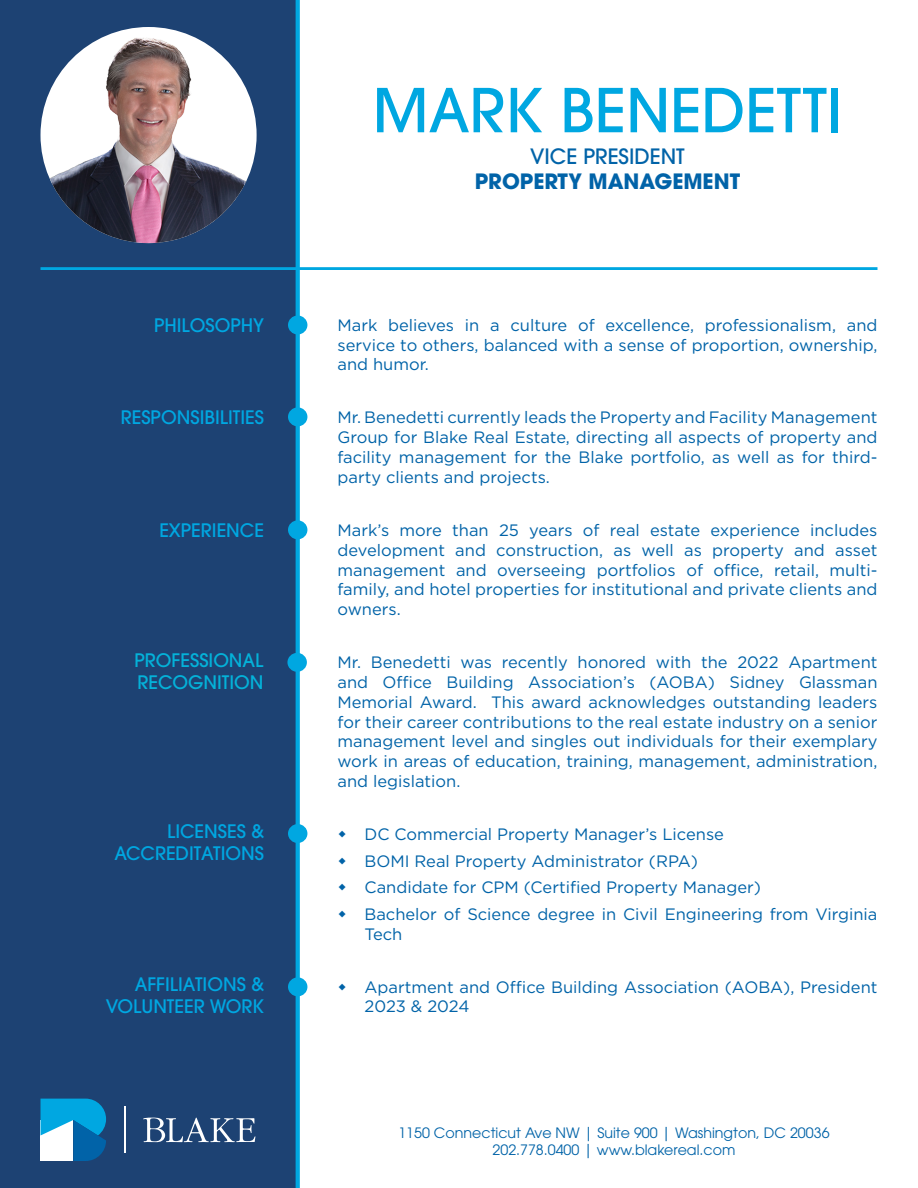
<style>
.page{position:relative;width:918px;height:1188px;background:#fff}
.page>*{position:absolute;margin:0;border:0;box-sizing:border-box;transform-origin:0 0}
.t1{font:500 60px "ITC Avant Garde Pro";color:#00a7e1}
.t2{font:700 21px "ITC Avant Garde Pro";color:#0163a8}
.t3{font:500 21px "ITC Avant Garde Pro";color:#0163a8}
.Page_Section_Title_-_Black{font:500 18.45px/22.2px "ITC Avant Garde Pro";color:#00a7e1;text-align:right}
.Page_Section_Title_-_Black-2{font:500 18.45px/22.2px "ITC Avant Garde Pro";color:#04b2d9}
.t4{font:16.5px/19.8px "Gotham";color:#0163a8;text-align:justify}
.t5{font:14.25px "ITC Avant Garde Pro";color:#0163a8}
</style>
<div class="page">
<div style="left:0;top:0;width:297px;height:1188px;background:#1d4273"></div>
<img style="left:40px;top:37px;width:211px;height:206px">
<svg style="left:41px;top:1099px;width:65px;height:62px;background:#45a8d5"></svg>
<svg style="left:143px;top:1118px;width:112px;height:24px"></svg>
<hr style="left:124px;top:1107px;width:1px;height:46px;background:#fff">
<hr style="left:40px;top:267px;width:837px;height:3px;background:#00a7e1">
<svg style="left:296px;top:0;width:4px;height:1188px;background:#0aaae1"></svg>
<div style="left:288px;top:407px;width:19px;height:19px;background:#00a7e1;border-radius:50%"></div>
<div style="left:288px;top:520px;width:19px;height:19px;background:#00a7e1;border-radius:50%"></div>
<div style="left:288px;top:316px;width:19px;height:18px;background:#00a7e1;border-radius:50%"></div>
<div style="left:288px;top:977px;width:19px;height:19px;background:#00a7e1;border-radius:50%"></div>
<div style="left:288px;top:824px;width:19px;height:19px;background:#00a7e1;border-radius:50%"></div>
<div style="left:287px;top:653px;width:20px;height:19px;background:#00a7e1;border-radius:50%"></div>
<p class="Page_Section_Title_-_Black" style="left:154px;top:314px;width:111px">PHILOSOPHY</p>
<p class="Page_Section_Title_-_Black" style="left:121px;top:406px;width:145px">RESPONSIBILITIES</p>
<p class="Page_Section_Title_-_Black" style="left:159px;top:519px;width:106px">EXPERIENCE</p>
<p class="Page_Section_Title_-_Black-2" style="left:135px;top:649px;width:130px">PROFESSIONAL<br>RECOGNITION</p>
<p class="Page_Section_Title_-_Black" style="left:114px;top:820px;width:151px">LICENSES &amp;<br>ACCREDITATIONS</p>
<p class="Page_Section_Title_-_Black" style="left:106px;top:973px;width:160px">AFFILIATIONS &amp;<br>VOLUNTEER WORK</p>
<p class="t1" style="left:373px;top:72px;width:471px">MARK BENEDETTI</p>
<p class="t3" style="left:530px;top:143px;width:156px">VICE PRESIDENT</p>
<p class="t2" style="left:475px;top:168px;width:267px">PROPERTY MANAGEMENT</p>
<p class="t4" style="left:338px;top:315px;width:542px">Mark believes in a culture of excellence, professionalism, and service to others, balanced with a sense of proportion, ownership, and humor.</p>
<p class="t4" style="left:338px;top:407px;width:542px">Mr. Benedetti currently leads the Property and Facility Management Group for Blake Real Estate, directing all aspects of property and facility management for the Blake portfolio, as well as for third&shy;party clients and projects.</p>
<p class="t4" style="left:338px;top:520px;width:542px">Mark’s more than 25 years of real estate experience includes development and construction, as well as property and asset management and overseeing portfolios of office, retail, multi&shy;family, and hotel properties for institutional and private clients and owners.</p>
<p class="t4" style="left:338px;top:652px;width:542px">Mr. Benedetti was recently honored with the 2022 Apartment and Office Building Association’s (AOBA) Sidney Glassman Memorial Award. This award acknowledges outstanding leaders for their career contributions to the real estate industry on a senior management level and singles out individuals for their exemplary work in areas of education, training, management, administration, and legislation.</p>
<p class="t4" style="left:364px;top:824px;width:361px">DC Commercial Property Manager’s License</p>
<p class="t4" style="left:364px;top:851px;width:335px">BOMI Real Property Administrator (RPA)</p>
<p class="t4" style="left:364px;top:877px;width:398px">Candidate for CPM (Certified Property Manager)</p>
<p class="t4" style="left:364px;top:904px;width:515px">Bachelor of Science degree in Civil Engineering from Virginia<br>Tech</p>
<p class="t4" style="left:364px;top:977px;width:514px">Apartment and Office Building Association (AOBA), President<br>2023 &amp; 2024</p>
<p class="t5" style="left:398px;top:1124px;width:433px">1150 Connecticut Ave NW | Suite 900 | Washington, DC 20036</p>
<p class="t5" style="left:493px;top:1141px;width:244px">202.778.0400 | www.blakereal.com</p>
</div>
